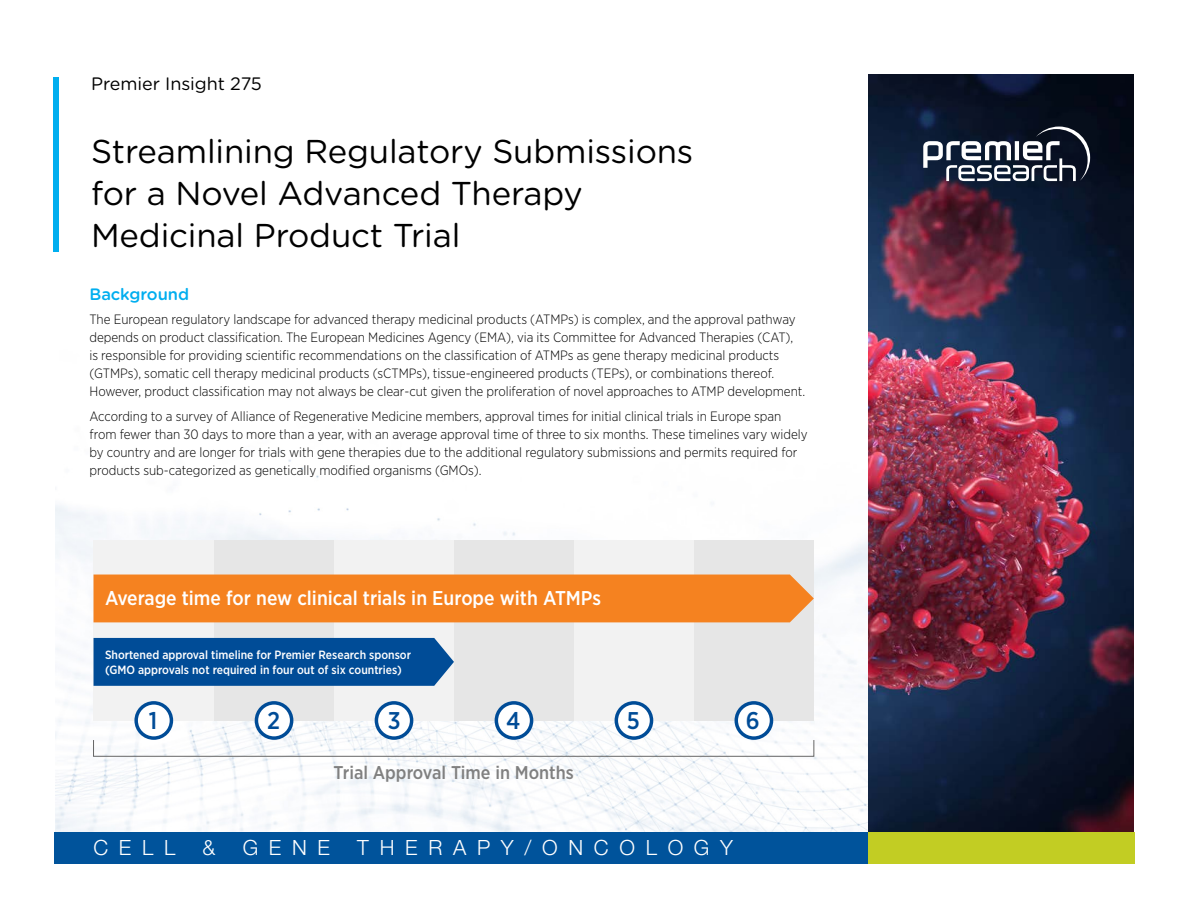
<style>
.page{position:relative;width:1188px;height:918px;background:#fff}
.page>*{position:absolute;margin:0;border:0;box-sizing:border-box;transform-origin:0 0}
.t1{font:33px/42.5px "Gotham Rounded";letter-spacing:-.005em;color:#000}
.t2{font:500 24.15px "Gotham Narrow";color:#004c97}
.t3{font:300 21px "Helvetica Neue";letter-spacing:.51em;color:#fff}
.t4{font:500 19.95px "Gotham Narrow";color:#fff}
.t5{font:500 18.45px "Gotham Narrow";color:#808080}
.t6{font:18px "Gotham Rounded";letter-spacing:-.005em;color:#000}
.t7{font:500 16.5px "Gotham Rounded";letter-spacing:-.005em;color:#00aeef}
.t8{font:300 13.5px/18px "Gotham Narrow";color:#000}
.t9{font:500 12px/14.4px "Gotham Narrow";color:#fff}
</style>
<div class="page">
<img style="left:56px;top:450px;width:812px;height:382px">
<img style="left:868px;top:75px;width:266px;height:757px">
<div style="left:54px;top:832px;width:837px;height:32px;background:#00539b"></div>
<div style="left:868px;top:832px;width:267px;height:32px;background:#c2cd23"></div>
<div style="left:53px;top:77px;width:6px;height:175px;background:#00aeef"></div>
<svg style="left:923px;top:127px;width:167px;height:54px"></svg>
<div style="left:94px;top:540px;width:120px;height:180px;background:#f2f2f2"></div>
<div style="left:214px;top:540px;width:120px;height:180px;background:#e6e6e6"></div>
<div style="left:334px;top:540px;width:120px;height:180px;background:#f2f2f2"></div>
<div style="left:454px;top:540px;width:120px;height:180px;background:#e6e6e6"></div>
<div style="left:574px;top:540px;width:120px;height:180px;background:#f2f2f2"></div>
<div style="left:694px;top:540px;width:120px;height:180px;background:#e6e6e6"></div>
<svg style="left:134px;top:701px;width:39px;height:39px"></svg>
<div style="left:138px;top:705px;width:32px;height:31px;background:#fff;border-radius:50%"></div>
<svg style="left:255px;top:701px;width:38px;height:39px"></svg>
<div style="left:258px;top:705px;width:32px;height:31px;background:#fff;border-radius:50%"></div>
<svg style="left:375px;top:701px;width:38px;height:39px"></svg>
<div style="left:378px;top:705px;width:32px;height:31px;background:#fff;border-radius:50%"></div>
<svg style="left:495px;top:701px;width:38px;height:39px"></svg>
<div style="left:498px;top:705px;width:32px;height:31px;background:#fff;border-radius:50%"></div>
<svg style="left:615px;top:701px;width:38px;height:39px"></svg>
<div style="left:618px;top:705px;width:32px;height:31px;background:#fff;border-radius:50%"></div>
<svg style="left:735px;top:701px;width:38px;height:39px"></svg>
<div style="left:738px;top:705px;width:32px;height:31px;background:#fff;border-radius:50%"></div>
<div style="left:94px;top:575px;width:720px;height:47px;background:#f58220"></div>
<div style="left:94px;top:638px;width:360px;height:48px;background:#004c97"></div>
<div style="left:93px;top:740px;width:721px;height:17px;border:1px solid #666"></div>
<h3 class="t6" style="left:91px;top:71px;width:172px">Premier Insight 275</h3>
<h1 class="t1" style="left:91px;top:128px;width:604px">Streamlining Regulatory Submissions for a Novel Advanced Therapy<br>Medicinal Product Trial</h1>
<p class="t7" style="left:90px;top:282px;width:101px">Background</p>
<p class="t8" style="left:90px;top:310px;width:717px">The European regulatory landscape for advanced therapy medicinal products (ATMPs) is complex, and the approval pathway depends on product classification. The European Medicines Agency (EMA), via its Committee for Advanced Therapies (CAT), is responsible for providing scientific recommendations on the classification of ATMPs as gene therapy medicinal products (GTMPs), somatic cell therapy medicinal products (sCTMPs), tissue-engineered products (TEPs), or combinations thereof.<br>However, product classification may not always be clear-cut given the proliferation of novel approaches to ATMP development.</p>
<p class="t8" style="left:90px;top:406px;width:720px">According to a survey of Alliance of Regenerative Medicine members, approval times for initial clinical trials in Europe span from fewer than 30 days to more than a year, with an average approval time of three to six months. These timelines vary widely by country and are longer for trials with gene therapies due to the additional regulatory submissions and permits required for products sub-categorized as genetically modified organisms (GMOs).</p>
<h3 class="t4" style="left:105px;top:585px;width:498px">Average time for new clinical trials in Europe with ATMPs</h3>
<p class="t9" style="left:105px;top:648px;width:307px">Shortened approval timeline for Premier Research sponsor (GMO approvals not required in four out of six countries)</p>
<h2 class="t2" style="left:149px;top:705px;width:10px">1</h2>
<h2 class="t2" style="left:267px;top:705px;width:14px">2</h2>
<h2 class="t2" style="left:388px;top:705px;width:14px">3</h2>
<h2 class="t2" style="left:506px;top:705px;width:16px">4</h2>
<h2 class="t2" style="left:627px;top:705px;width:15px">5</h2>
<h2 class="t2" style="left:746px;top:705px;width:15px">6</h2>
<h3 class="t5" style="left:334px;top:761px;width:242px">Trial Approval Time in Months</h3>
<h3 class="t3" style="left:93px;top:834px;width:83px">CELL</h3>
<h3 class="t3" style="left:203px;top:834px;width:14px">&amp;</h3>
<h3 class="t3" style="left:243px;top:834px;width:89px">GENE</h3>
<h3 class="t3" style="left:357px;top:834px;width:377px">THERAPY/ONCOLOGY</h3>
</div>
